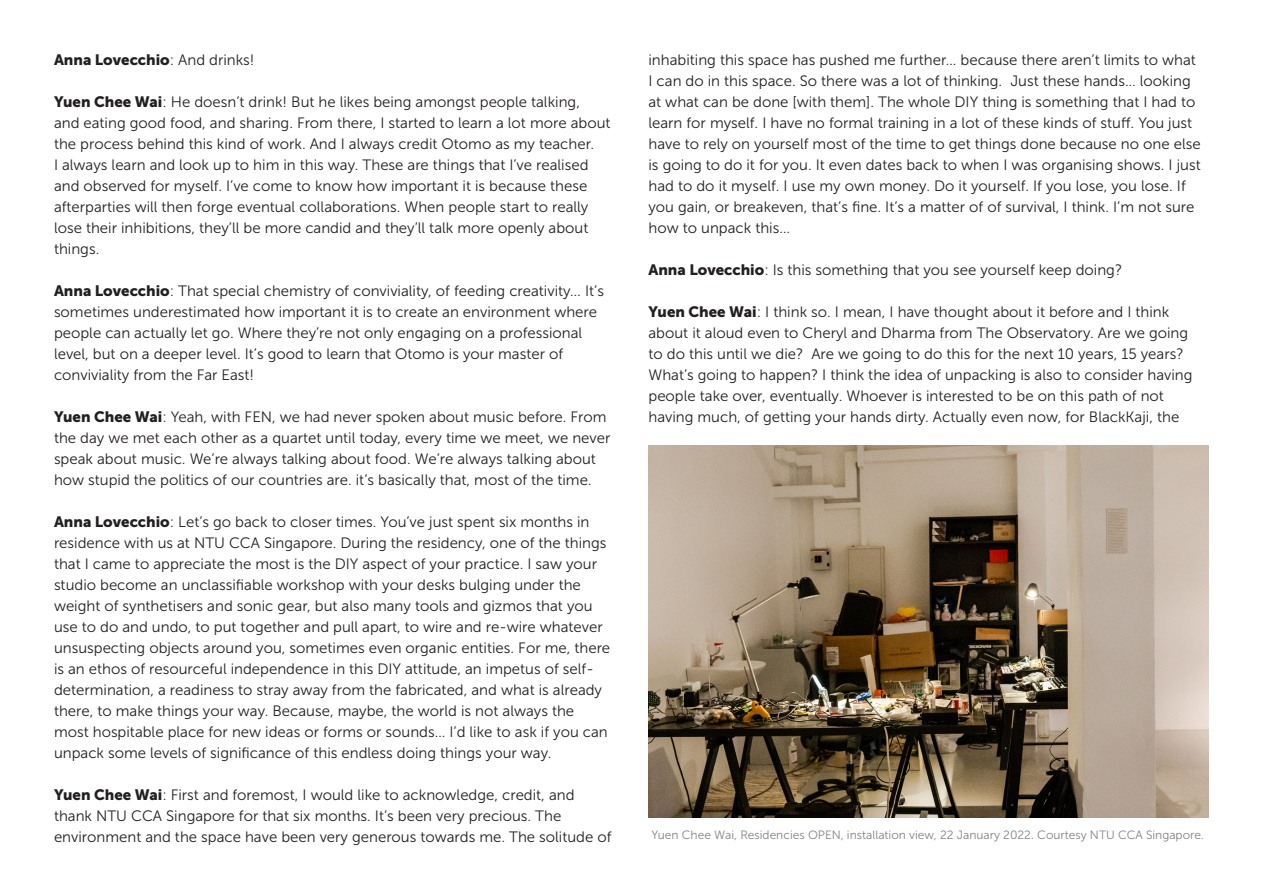
<style>
.page{position:relative;width:1263px;height:893px;background:#fff}
.page>*{position:absolute;margin:0;border:0;box-sizing:border-box;transform-origin:0 0}
.t1{font:15px/21px "Museo Sans 300";color:#231f20}
.t2{font:15px "Museo Sans 900";color:#231f20}
.t3{font:12px "Museo Sans 300";color:#808285}
.s1{font-family:"Museo Sans 300"}
.s2{font-family:"Museo Sans 900"}
</style>
<div class="page">
<img style="left:648px;top:446px;width:561px;height:372px">
<p class="t2" style="left:54px;top:51px;width:202px">Anna Lovecchio<span class="s1">: And drinks!</span></p>
<p class="t1" style="left:54px;top:92px;width:527px"><span class="s2">Yuen Chee Wai</span>: He doesn’t drink! But he likes being amongst people talking,</p>
<p class="t1" style="left:54px;top:113px;width:558px">and eating good food, and sharing. From there, I started to learn a lot more about the process behind this kind of work. And I always credit Otomo as my teacher.<br>I always learn and look up to him in this way. These are things that I’ve realised and observed for myself. I’ve come to know how important it is because these afterparties will then forge eventual collaborations. When people start to really lose their inhibitions, they’ll be more candid and they’ll talk more openly about things.</p>
<p class="t1" style="left:54px;top:281px;width:551px"><span class="s2">Anna Lovecchio</span>: That special chemistry of conviviality, of feeding creativity… It’s sometimes underestimated how important it is to create an environment where people can actually let go. Where they’re not only engaging on a professional level, but on a deeper level. It’s good to learn that Otomo is your master of conviviality from the Far East!</p>
<p class="t1" style="left:54px;top:407px;width:558px"><span class="s2">Yuen Chee Wai</span>: Yeah, with FEN, we had never spoken about music before. From the day we met each other as a quartet until today, every time we meet, we never speak about music. We’re always talking about food. We’re always talking about how stupid the politics of our countries are. it’s basically that, most of the time.</p>
<p class="t1" style="left:54px;top:512px;width:558px"><span class="s2">Anna Lovecchio</span>: Let’s go back to closer times. You’ve just spent six months in residence with us at NTU CCA Singapore. During the residency, one of the things that I came to appreciate the most is the DIY aspect of your practice. I saw your studio become an unclassifiable workshop with your desks bulging under the weight of synthetisers and sonic gear, but also many tools and gizmos that you use to do and undo, to put together and pull apart, to wire and re-wire whatever unsuspecting objects around you, sometimes even organic entities. For me, there is an ethos of resourceful independence in this DIY attitude, an impetus of self&shy;determination, a readiness to stray away from the fabricated, and what is already there, to make things your way. Because, maybe, the world is not always the most hospitable place for new ideas or forms or sounds… I’d like to ask if you can unpack some levels of significance of this endless doing things your way.</p>
<p class="t1" style="left:54px;top:785px;width:559px"><span class="s2">Yuen Chee Wai</span>: First and foremost, I would like to acknowledge, credit, and thank NTU CCA Singapore for that six months. It’s been very precious. The environment and the space have been very generous towards me. The solitude of</p>
<p class="t1" style="left:648px;top:50px;width:554px">inhabiting this space has pushed me further… because there aren’t limits to what I can do in this space. So there was a lot of thinking. Just these hands… looking at what can be done [with them]. The whole DIY thing is something that I had to learn for myself. I have no formal training in a lot of these kinds of stuff. You just have to rely on yourself most of the time to get things done because no one else is going to do it for you. It even dates back to when I was organising shows. I just had to do it myself. I use my own money. Do it yourself. If you lose, you lose. If you gain, or breakeven, that’s fine. It’s a matter of of survival, I think. I’m not sure how to unpack this…</p>
<p class="t1" style="left:648px;top:260px;width:475px"><span class="s2">Anna Lovecchio</span>: Is this something that you see yourself keep doing?</p>
<p class="t1" style="left:648px;top:302px;width:546px"><span class="s2">Yuen Chee Wai</span>: I think so. I mean, I have thought about it before and I think about it aloud even to Cheryl and Dharma from The Observatory. Are we going to do this until we die? Are we going to do this for the next 10 years, 15 years?<br>What’s going to happen? I think the idea of unpacking is also to consider having people take over, eventually. Whoever is interested to be on this path of not having much, of getting your hands dirty. Actually even now, for BlackKaji, the</p>
<p class="t3" style="left:651px;top:828px;width:554px">Yuen Chee Wai, Residencies OPEN, installation view, 22 January 2022. Courtesy NTU CCA Singapore.</p>
</div>
